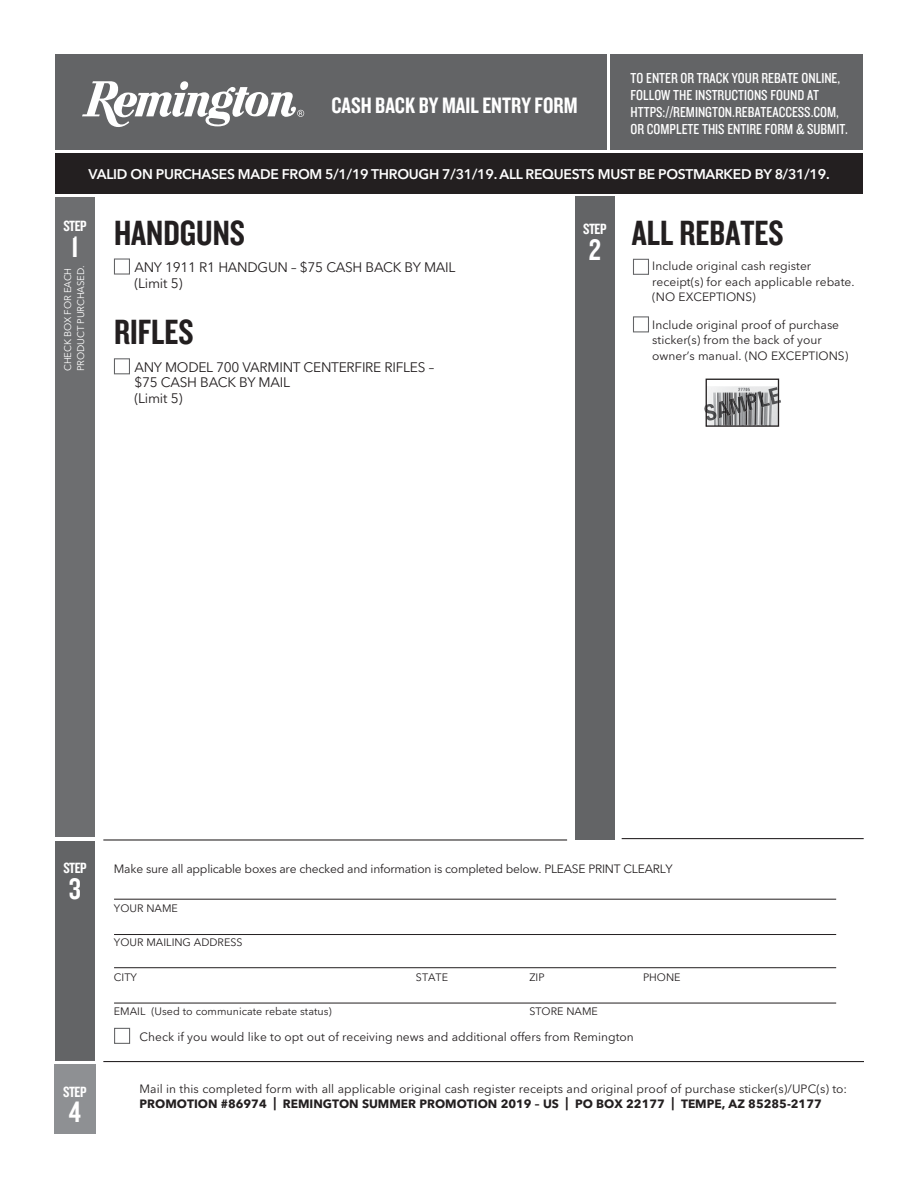
<style>
.page{position:relative;width:918px;height:1188px;background:#fff}
.page>*{position:absolute;margin:0;border:0;box-sizing:border-box;transform-origin:0 0}
.t1{font:36.45px "Knockout HTF49 Liteweight";color:#231f20}
.t2{font:30.9px "Knockout HTF49 Liteweight";color:#fff}
.t3{font:30.75px "Knockout HTF49 Liteweight";color:#fff}
.t4{font:23.25px "Knockout HTF49 Liteweight";color:#fff}
.t5{font:15.45px "Knockout HTF49 Liteweight";letter-spacing:-.035em;color:#fff}
.t6{font:15px/17.1px "Knockout HTF29 Junior Liteweight";color:#fff}
.t7{font:600 13.95px "Avenir Next";letter-spacing:-.02em;color:#fff}
.t8{font:13.65px/15.5px "Avenir Next";letter-spacing:-.02em;color:#231f20}
.t9{font:12px/15.5px "Avenir Next";color:#231f20}
.t10{font:12px "Avenir Next";letter-spacing:-.02em;color:#231f20}
.t11{font:10.65px "Avenir Next";color:#231f20}
.t12{font:9.6px/12.9px "Avenir Next";letter-spacing:-.02em;color:#fff}
.s1{font-weight:700}
.s2{font-weight:700;font-size:13.2px}
</style>
<div class="page">
<div style="left:55px;top:54px;width:807px;height:96px;background:#636466"></div>
<div style="left:55px;top:841px;width:40px;height:220px;background:#636466"></div>
<div style="left:55px;top:197px;width:40px;height:640px;background:#6d6e70"></div>
<div style="left:575px;top:197px;width:40px;height:643px;background:#636466"></div>
<hr style="left:103px;top:839px;width:464px;height:2px;background:#231f20">
<hr style="left:622px;top:838px;width:242px;height:1px;background:#231f20">
<hr style="left:103px;top:1061px;width:761px;height:1px;background:#231f20">
<hr style="left:114px;top:899px;width:722px;height:1px;background:#231f20">
<hr style="left:114px;top:934px;width:722px;height:1px;background:#231f20">
<hr style="left:114px;top:967px;width:722px;height:1px;background:#231f20">
<hr style="left:114px;top:1003px;width:722px;height:1px;background:#231f20">
<hr style="left:607px;top:54px;width:2px;height:96px;background:#fff">
<svg style="left:704px;top:379px;width:77px;height:48px"></svg>
<img style="left:707px;top:393px;width:71px;height:26px">
<div style="left:55px;top:153px;width:808px;height:41px;background:#231f20"></div>
<svg style="left:114px;top:258px;width:536px;height:786px"></svg>
<svg style="left:82px;top:81px;width:222px;height:46px"></svg>
<div style="left:54px;top:1065px;width:42px;height:69px;background:#8e9093"></div>
<h3 class="t4" style="left:331px;top:98px;width:248px">CASH BACK BY MAIL ENTRY FORM</h3>
<p class="t6" style="left:631px;top:71px;width:219px">TO ENTER OR TRACK YOUR REBATE ONLINE, FOLLOW THE INSTRUCTIONS FOUND AT HTTPS://REMINGTON.REBATEACCESS.COM, OR COMPLETE THIS ENTIRE FORM &amp; SUBMIT.</p>
<p class="t7" style="left:88px;top:169px;width:743px">VALID ON PURCHASES MADE FROM 5/1/19 THROUGH 7/31/19. ALL REQUESTS MUST BE POSTMARKED BY 8/31/19.</p>
<h1 class="t1" style="left:114px;top:220px;width:133px">HANDGUNS</h1>
<h1 class="t1" style="left:632px;top:220px;width:154px">ALL REBATES</h1>
<p class="t5" style="left:63px;top:221px;width:25px">STEP</p>
<p class="t5" style="left:583px;top:223px;width:25px">STEP</p>
<h2 class="t2" style="left:71px;top:236px;width:9px">1</h2>
<h2 class="t2" style="left:589px;top:239px;width:14px">2</h2>
<p class="t8" style="left:134px;top:261px;width:323px">ANY 1911 R1 HANDGUN – $75 CASH BACK BY MAIL (Limit 5)</p>
<p class="t9" style="left:652px;top:260px;width:204px">Include original cash register receipt(s) for each applicable rebate. (NO EXCEPTIONS)</p>
<p class="t9" style="left:652px;top:318px;width:197px">Include original proof of purchase sticker(s) from the back of your owner’s manual. (NO EXCEPTIONS)</p>
<p class="t12" style="left:62px;top:371px;width:107px;rotate:-90deg">CHECK BOX FOR EACH<br>PRODUCT PURCHASED.</p>
<h1 class="t1" style="left:114px;top:320px;width:81px">RIFLES</h1>
<p class="t8" style="left:134px;top:361px;width:301px">ANY MODEL 700 VARMINT CENTERFIRE RIFLES – $75 CASH BACK BY MAIL<br>(Limit 5)</p>
<p class="t5" style="left:63px;top:863px;width:25px">STEP</p>
<h2 class="t2" style="left:69px;top:879px;width:14px">3</h2>
<p class="t5" style="left:63px;top:1086px;width:25px">STEP</p>
<h3 class="t3" style="left:69px;top:1101px;width:14px">4</h3>
<p class="t10" style="left:114px;top:865px;width:560px">Make sure all applicable boxes are checked and information is completed below. PLEASE PRINT CLEARLY</p>
<p class="t11" style="left:114px;top:904px;width:66px">YOUR NAME</p>
<p class="t11" style="left:114px;top:939px;width:130px">YOUR MAILING ADDRESS</p>
<p class="t11" style="left:114px;top:973px;width:25px">CITY</p>
<p class="t11" style="left:416px;top:973px;width:34px">STATE</p>
<p class="t11" style="left:529px;top:973px;width:17px">ZIP</p>
<p class="t11" style="left:643px;top:973px;width:39px">PHONE</p>
<p class="t11" style="left:114px;top:1007px;width:219px">EMAIL (Used to communicate rebate status)</p>
<p class="t11" style="left:529px;top:1007px;width:70px">STORE NAME</p>
<p class="t9" style="left:140px;top:1030px;width:496px">Check if you would like to opt out of receiving news and additional offers from Remington</p>
<p class="t9" style="left:140px;top:1083px;width:709px;line-height:15px">Mail in this completed form with all applicable original cash register receipts and original proof of purchase sticker(s)/UPC(s) to:<br><span class="s1">PROMOTION #86974</span> <span class="s2">|</span> <span class="s1">REMINGTON SUMMER PROMOTION 2019 – US</span> <span class="s2">|</span> <span class="s1">PO BOX 22177</span> <span class="s2">|</span> <span class="s1">TEMPE, AZ 85285-2177</span></p>
</div>
